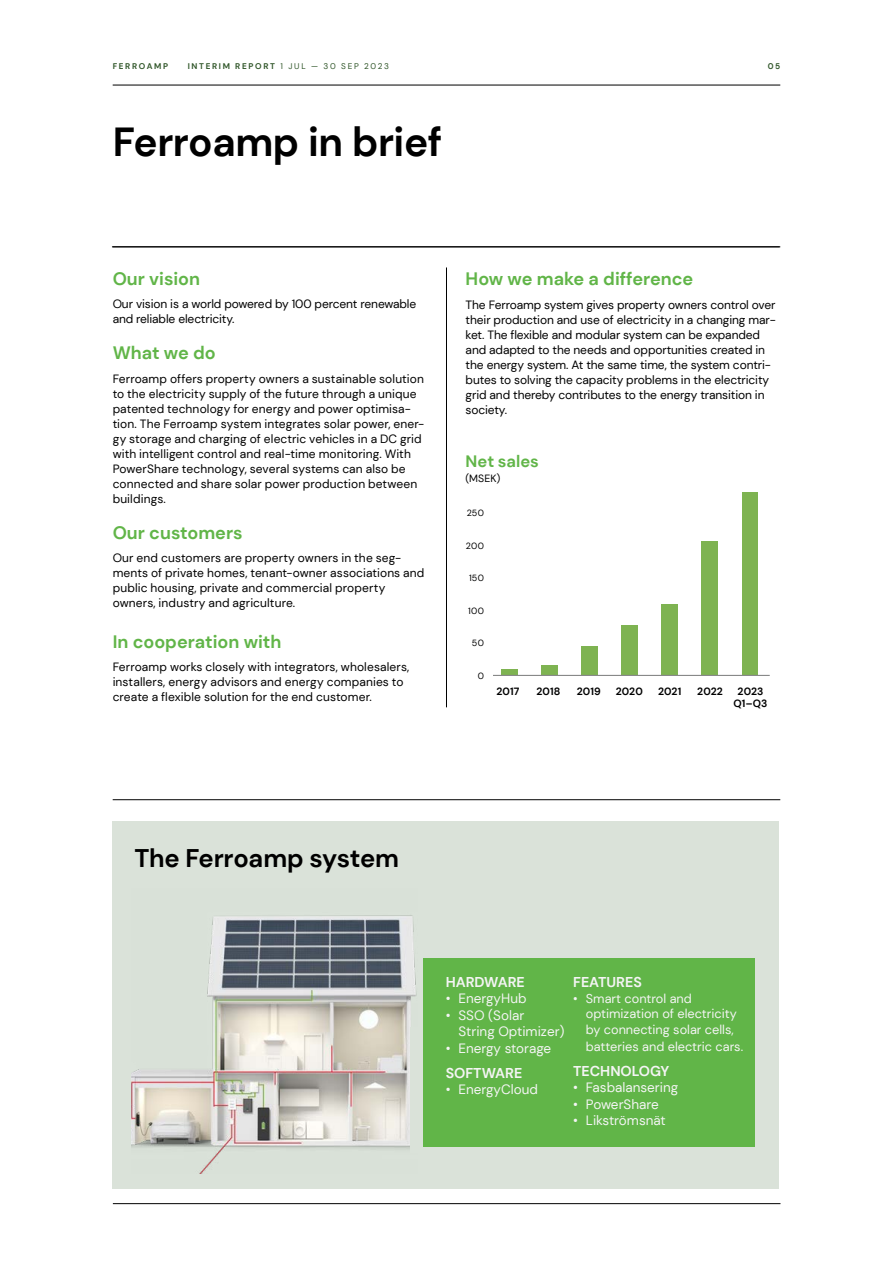
<style>
.page{position:relative;width:893px;height:1263px;background:#fff}
.page>*{position:absolute;margin:0;border:0;box-sizing:border-box;transform-origin:0 0}
.t1{font:700 40.5px "DM Sans";letter-spacing:-.01em;color:#000}
.t2{font:700 25.5px "DM Sans";letter-spacing:-.01em;color:#000}
.t3{font:700 18px "DM Sans";color:#61b548}
.t4{font:700 16.5px "DM Sans";color:#61b548}
.t5{font:700 14.25px "DM Sans";color:#f4f4f4}
.t6{font:13.5px/16.5px "DM Sans";color:#f4f4f4}
.t7{font:12.75px/16px "DM Sans";color:#f4f4f4}
.t8{font:12px/15px "DM Sans";color:#000}
.t9{font:700 10.5px/12px "DM Sans";letter-spacing:.01em;color:#000;text-align:center}
.t10{font:10.5px "DM Sans";color:#000}
.t11{font:9.45px/11.6px "DM Sans";letter-spacing:-.015em;color:#010202;text-align:center;scale:.77 1}
.t12{font:9px "DM Sans";letter-spacing:.02em;color:#000}
.t13{font:8.25px "DM Sans";letter-spacing:.2em;color:#305629}
.t14{font:700 8.25px "DM Sans";letter-spacing:.2em;color:#305629}
.s1{font-weight:700}
</style>
<div class="page">
<hr style="left:113px;top:85px;width:667px;height:1px;background:#000">
<hr style="left:113px;top:1203px;width:667px;height:1px;background:#000">
<hr style="left:113px;top:799px;width:667px;height:1px;background:#000">
<hr style="left:446px;top:267px;width:1px;height:440px;background:#000">
<div style="left:501px;top:669px;width:16px;height:6px;background:#7eb351"></div>
<div style="left:542px;top:665px;width:16px;height:10px;background:#7eb351"></div>
<div style="left:581px;top:646px;width:16px;height:29px;background:#7eb351"></div>
<div style="left:622px;top:625px;width:16px;height:50px;background:#7eb351"></div>
<div style="left:661px;top:604px;width:16px;height:71px;background:#7eb351"></div>
<div style="left:702px;top:541px;width:16px;height:134px;background:#7eb351"></div>
<div style="left:742px;top:492px;width:16px;height:183px;background:#7eb351"></div>
<hr style="left:493px;top:675px;width:277px;height:1px;background:#888989">
<div style="left:113px;top:821px;width:666px;height:367px;background:#dae2d9"></div>
<div style="left:423px;top:958px;width:332px;height:188px;background:#61b548"></div>
<img style="left:131px;top:915px;width:286px;height:259px">
<svg style="left:131px;top:1057px;width:7px;height:17px"></svg>
<div style="left:410px;top:1027px;width:9px;height:125px;background:#dae2d9"></div>
<hr style="left:112px;top:247px;width:668px;height:1px;background:#000">
<p class="t14" style="left:113px;top:61px;width:57px">FERROAMP</p>
<p class="t13" style="left:188px;top:61px;width:203px"><span class="s1">INTERIM REPORT</span> 1 JUL — 30 SEP 2023</p>
<p class="t14" style="left:768px;top:61px;width:14px">05</p>
<h1 class="t1" style="left:113px;top:117px;width:331px">Ferroamp in brief</h1>
<h3 class="t3" style="left:113px;top:267px;width:89px">Our vision</h3>
<p class="t8" style="left:113px;top:297px;width:305px">Our vision is a world powered by 100 percent renewable and reliable electricity.</p>
<h3 class="t3" style="left:113px;top:342px;width:105px">What we do</h3>
<p class="t8" style="left:113px;top:371px;width:313px">Ferroamp offers property owners a sustainable solution to the electricity supply of the future through a unique patented technology for energy and power optimisa&shy;tion. The Ferroamp system integrates solar power, ener&shy;gy storage and charging of electric vehicles in a DC grid with intelligent control and real-time monitoring. With PowerShare technology, several systems can also be connected and share solar power production between buildings.</p>
<h3 class="t3" style="left:113px;top:521px;width:131px">Our customers</h3>
<p class="t8" style="left:113px;top:551px;width:313px">Our end customers are property owners in the seg&shy;ments of private homes, tenant-owner associations and public housing, private and commercial property owners, industry and agriculture.</p>
<h3 class="t3" style="left:113px;top:630px;width:170px">In cooperation with</h3>
<p class="t8" style="left:113px;top:660px;width:298px">Ferroamp works closely with integrators, wholesalers, installers, energy advisors and energy companies to create a flexible solution for the end customer.</p>
<h3 class="t3" style="left:466px;top:268px;width:229px">How we make a difference</h3>
<p class="t8" style="left:466px;top:297px;width:312px">The Ferroamp system gives property owners control over their production and use of electricity in a changing mar&shy;ket. The flexible and modular system can be expanded and adapted to the needs and opportunities created in the energy system. At the same time, the system contri&shy;butes to solving the capacity problems in the electricity grid and thereby contributes to the energy transition in society.</p>
<h3 class="t4" style="left:466px;top:451px;width:75px">Net sales</h3>
<p class="t10" style="left:466px;top:472px;width:36px">(MSEK)</p>
<p class="t12" style="left:467px;top:507px;width:19px">250</p>
<p class="t12" style="left:466px;top:540px;width:20px">200</p>
<p class="t12" style="left:469px;top:572px;width:16px">150</p>
<p class="t12" style="left:468px;top:605px;width:17px">100</p>
<p class="t12" style="left:472px;top:637px;width:13px">50</p>
<p class="t12" style="left:478px;top:670px;width:8px">0</p>
<p class="t11" style="left:468px;top:473px;width:21px">300</p>
<p class="t11" style="left:469px;top:505px;width:20px">250</p>
<p class="t11" style="left:468px;top:538px;width:20px">200</p>
<p class="t11" style="left:470px;top:571px;width:16px">150</p>
<p class="t11" style="left:470px;top:603px;width:18px">100</p>
<p class="t11" style="left:473px;top:636px;width:14px">50</p>
<p class="t11" style="left:477px;top:669px;width:8px">0</p>
<p class="t11" style="left:502px;top:683px;width:21px">2017</p>
<p class="t11" style="left:542px;top:683px;width:22px">2018</p>
<p class="t11" style="left:582px;top:683px;width:22px">2019</p>
<p class="t11" style="left:620px;top:683px;width:26px">2020</p>
<p class="t11" style="left:662px;top:683px;width:22px">2021</p>
<p class="t11" style="left:701px;top:683px;width:25px">2022</p>
<p class="t11" style="left:734px;top:683px;width:42px">2023 Q1-<br>Q3</p>
<p class="t9" style="left:496px;top:685px;width:24px">2017</p>
<p class="t9" style="left:536px;top:685px;width:26px">2018</p>
<p class="t9" style="left:577px;top:685px;width:26px">2019</p>
<p class="t9" style="left:616px;top:685px;width:29px">2020</p>
<p class="t9" style="left:658px;top:685px;width:25px">2021</p>
<p class="t9" style="left:697px;top:685px;width:27px">2022</p>
<p class="t9" style="left:733px;top:685px;width:36px">2023<br>Q1–Q3</p>
<h2 class="t2" style="left:134px;top:842px;width:266px">The Ferroamp system</h2>
<p class="t5" style="left:446px;top:973px;width:81px">HARDWARE</p>
<p class="t6" style="left:446px;top:990px;width:82px">• EnergyHub</p>
<p class="t6" style="left:458px;top:1007px;width:108px;text-indent:-13px">• SSO (Solar<br>String Optimizer)</p>
<p class="t6" style="left:446px;top:1040px;width:107px">• Energy storage</p>
<p class="t5" style="left:446px;top:1064px;width:78px">SOFTWARE</p>
<p class="t6" style="left:446px;top:1081px;width:94px">• EnergyCloud</p>
<p class="t5" style="left:573px;top:973px;width:70px">FEATURES</p>
<p class="t7" style="left:586px;top:990px;width:159px;text-indent:-13px">• Smart control and optimization of electricity by connecting solar cells, batteries and electric cars.</p>
<p class="t5" style="left:573px;top:1062px;width:98px">TECHNOLOGY</p>
<p class="t6" style="left:573px;top:1079px;width:107px">• Fasbalansering</p>
<p class="t6" style="left:573px;top:1095px;width:87px">• PowerShare</p>
<p class="t6" style="left:573px;top:1112px;width:94px">• Likströmsnät</p>
</div>
